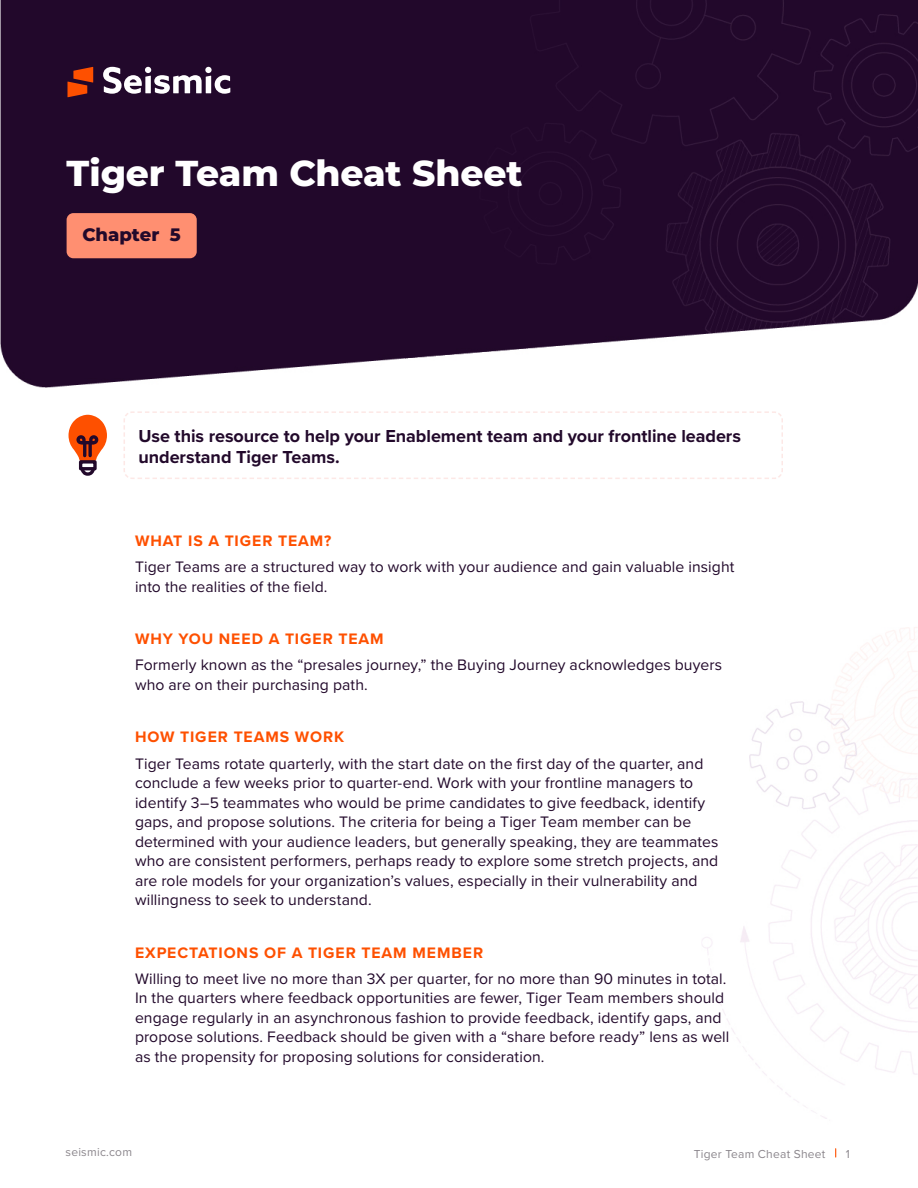
<style>
.page{position:relative;width:918px;height:1188px;background:#fff}
.page>*{position:absolute;margin:0;border:0;box-sizing:border-box;transform-origin:0 0}
.t1{font:800 36px "Montserrat";letter-spacing:-.005em;color:#fff}
.t2{font:700 18px/21px "Proxima Nova";letter-spacing:-.005em;color:#22092b}
.t3{font:800 18px "Montserrat";letter-spacing:-.005em;color:#22092b}
.t4{font:15.75px/19.5px "Proxima Nova";letter-spacing:.005em;color:#22092b}
.t5{font:700 15.75px "Proxima Nova";letter-spacing:.06em;color:#fe5000}
.t6{font:12px "Proxima Nova";letter-spacing:.02em;color:#8b868c}
</style>
<div class="page">
<img style="left:0;top:0;width:918px;height:388px">
<svg style="left:68px;top:67px;width:25px;height:30px"></svg>
<svg style="left:103px;top:67px;width:127px;height:27px"></svg>
<div style="left:205px;top:67px;width:7px;height:6px;background:#fff;border-radius:50%"></div>
<img style="left:702px;top:627px;width:216px;height:492px">
<div style="left:67px;top:213px;width:130px;height:45px;background:#ff8f71;border-radius:7px"></div>
<svg style="left:123px;top:411px;width:660px;height:68px"></svg>
<svg style="left:69px;top:415px;width:38px;height:61px"></svg>
<h1 class="t1" style="left:67px;top:149px;width:458px">Tiger Team Cheat Sheet</h1>
<p class="t3" style="left:83px;top:223px;width:100px">Chapter 5</p>
<p class="t2" style="left:138px;top:425px;width:604px">Use this resource to help your Enablement team and your frontline leaders understand Tiger Teams.</p>
<p class="t5" style="left:135px;top:529px;width:198px">WHAT IS A TIGER TEAM?</p>
<p class="t4" style="left:135px;top:557px;width:601px">Tiger Teams are a structured way to work with your audience and gain valuable insight into the realities of the field.</p>
<p class="t5" style="left:135px;top:627px;width:250px">WHY YOU NEED A TIGER TEAM</p>
<p class="t4" style="left:135px;top:655px;width:589px">Formerly known as the “presales journey,” the Buying Journey acknowledges buyers who are on their purchasing path.</p>
<p class="t5" style="left:135px;top:725px;width:211px">HOW TIGER TEAMS WORK</p>
<p class="t4" style="left:135px;top:753px;width:585px">Tiger Teams rotate quarterly, with the start date on the first day of the quarter, and conclude a few weeks prior to quarter-end. Work with your frontline managers to identify 3–5 teammates who would be prime candidates to give feedback, identify gaps, and propose solutions. The criteria for being a Tiger Team member can be determined with your audience leaders, but generally speaking, they are teammates who are consistent performers, perhaps ready to explore some stretch projects, and are role models for your organization’s values, especially in their vulnerability and willingness to seek to understand.</p>
<p class="t5" style="left:135px;top:941px;width:350px">EXPECTATIONS OF A TIGER TEAM MEMBER</p>
<p class="t4" style="left:135px;top:968px;width:596px">Willing to meet live no more than 3X per quarter, for no more than 90 minutes in total.<br>In the quarters where feedback opportunities are fewer, Tiger Team members should engage regularly in an asynchronous fashion to provide feedback, identify gaps, and propose solutions. Feedback should be given with a “share before ready” lens as well as the propensity for proposing solutions for consideration.</p>
<p class="t6" style="left:66px;top:1144px;width:68px">seismic.com</p>
<p class="t6" style="left:694px;top:1145px;width:133px">Tiger Team Cheat Sheet</p>
<p class="t6" style="left:846px;top:1145px;width:6px">1</p>
</div>
